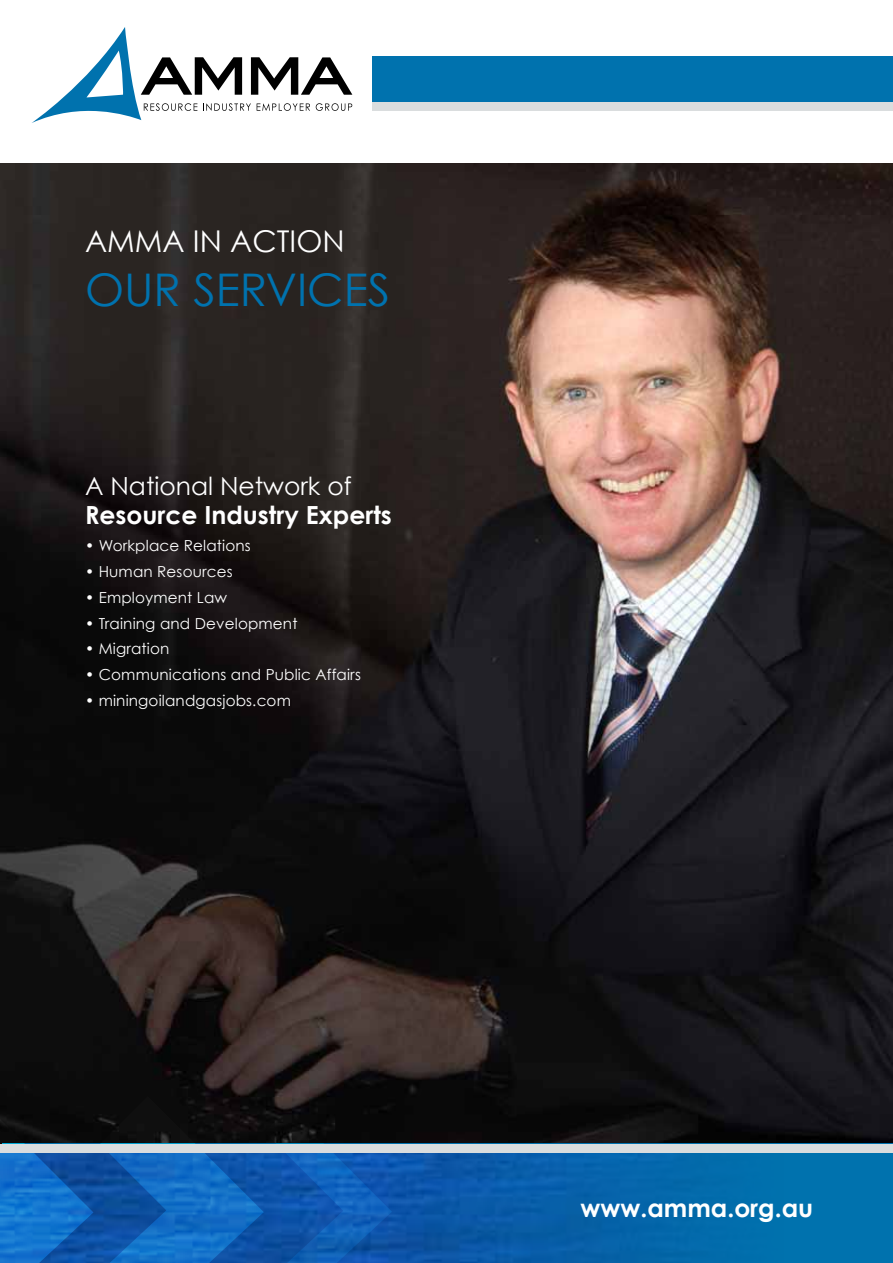
<style>
.page{position:relative;width:893px;height:1263px;background:#fff}
.page>*{position:absolute;margin:0;border:0;box-sizing:border-box;transform-origin:0 0}
.t1{font:45px "Century Gothic";color:#0072ae}
.t2{font:30px "Century Gothic";color:#fff}
.t3{font:700 25.05px "Century Gothic";color:#fff}
.t4{font:25.05px "Century Gothic";color:#fff}
.t5{font:15.15px "Century Gothic";letter-spacing:.01em;color:#fff}
</style>
<div class="page">
<img style="left:0;top:164px;width:893px;height:980px">
<svg style="left:32px;top:27px;width:320px;height:96px"></svg>
<div style="left:373px;top:56px;width:520px;height:47px;background:#0072ae"></div>
<div style="left:373px;top:102px;width:520px;height:9px;background:#daddde"></div>
<div style="left:3px;top:1144px;width:890px;height:119px;background:#0072ae"></div>
<img style="left:393px;top:1152px;width:408px;height:111px">
<svg style="left:0;top:1087px;width:393px;height:176px"></svg>
<div style="left:0;top:1144px;width:893px;height:8px;background:#daddde"></div>
<h2 class="t2" style="left:85px;top:222px;width:261px">AMMA IN ACTION</h2>
<h1 class="t1" style="left:85px;top:262px;width:307px">OUR SERVICES</h1>
<h3 class="t4" style="left:85px;top:471px;width:268px">A National Network of</h3>
<h3 class="t3" style="left:85px;top:499px;width:308px">Resource Industry Experts</h3>
<p class="t5" style="left:85px;top:536px;width:167px">• Workplace Relations</p>
<p class="t5" style="left:85px;top:562px;width:149px">• Human Resources</p>
<p class="t5" style="left:85px;top:588px;width:144px">• Employment Law</p>
<p class="t5" style="left:85px;top:614px;width:214px">• Training and Development</p>
<p class="t5" style="left:85px;top:640px;width:86px">• Migration</p>
<p class="t5" style="left:85px;top:665px;width:277px">• Communications and Public Affairs</p>
<p class="t5" style="left:85px;top:691px;width:207px">• miningoilandgasjobs.com</p>
<h3 class="t3" style="left:580px;top:1192px;width:234px">www.amma.org.au</h3>
</div>
